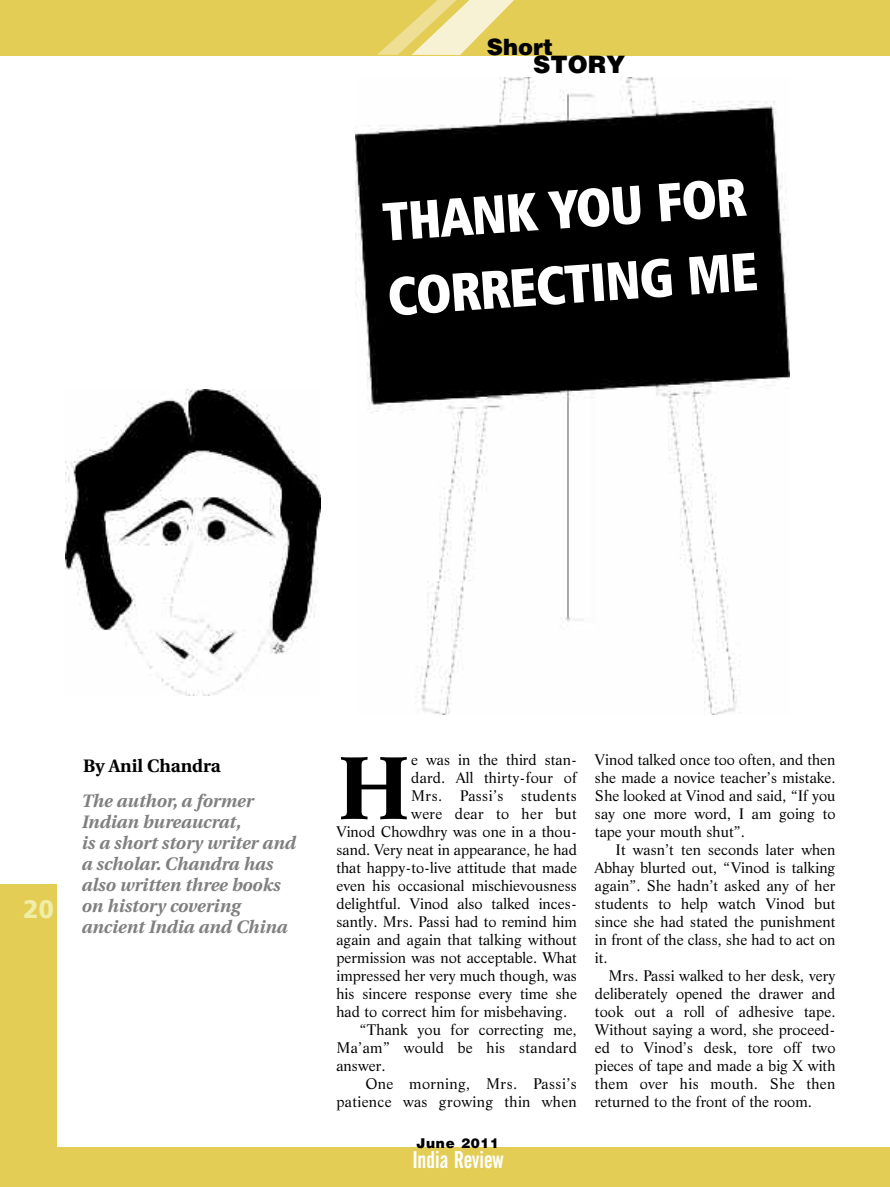
<style>
.page{position:relative;width:890px;height:1187px;background:#fff}
.page>*{position:absolute;margin:0;border:0;box-sizing:border-box;transform-origin:0 0}
.t1{font:700 86.55px "Life BT";color:#000}
.t2{font:54px/75px "Humanist 777 BT Extra Black Cond B";color:#fff;scale:.95 1}
.t3{font:25.5px "Humanist 777 BT Black B";color:#f0eda6}
.t4{font:24px "Alternate Gothic No 2 BT";color:#fff}
.t5{font:900 24px "Helvetica";color:#000}
.t6{font:900 22.5px "Helvetica";color:#000}
.t7{font:italic 700 18px/21px "Utopia";color:#808080}
.t8{font:700 18px "Utopia";color:#000}
.t9{font:15px/18px "Life BT";color:#000;text-align:justify}
.t10{font:15px "Life BT";letter-spacing:.02em;color:#000}
.t11{font:900 13.5px "Helvetica";letter-spacing:.055em;color:#000}
</style>
<div class="page">
<img style="left:356px;top:77px;width:433px;height:637px">
<div style="left:0;top:0;width:890px;height:55px;background:#e3cd55"></div>
<div style="left:0;top:1147px;width:890px;height:40px;background:#e3cd55"></div>
<div style="left:0;top:884px;width:56px;height:303px;background:#e3cd55"></div>
<svg style="left:377px;top:0;width:137px;height:55px"></svg>
<img style="left:65px;top:389px;width:255px;height:306px">
<h3 class="t6" style="left:487px;top:34px;width:68px">Short</h3>
<h3 class="t5" style="left:533px;top:51px;width:93px">STORY</h3>
<h2 class="t2" style="left:380px;top:189px;width:392px;rotate:-4deg">THANK YOU FOR<br>CORRECTING ME</h2>
<h3 class="t3" style="left:23px;top:899px;width:33px">20</h3>
<p class="t8" style="left:83px;top:759px;width:139px">By Anil Chandra</p>
<p class="t7" style="left:81px;top:791px;width:216px">The author, a former<br>Indian bureaucrat,<br>is a short story writer and a scholar. Chandra has also written three books on history covering ancient India and China</p>
<h1 class="t1" style="left:336px;top:754px;width:76px">H</h1>
<p class="t9" style="left:411px;top:752px;width:167px">e was in the third stan-</p>
<p class="t9" style="left:411px;top:770px;width:167px">dard. All thirty-four of</p>
<p class="t10" style="left:411px;top:790px;width:167px">Mrs. Passi’s students</p>
<p class="t10" style="left:411px;top:808px;width:167px">were dear to her but</p>
<p class="t9" style="left:336px;top:824px;width:242px">Vinod Chowdhry was one in a thou-</p>
<p class="t9" style="left:336px;top:842px;width:242px">sand. Very neat in appearance, he had</p>
<p class="t9" style="left:336px;top:860px;width:242px">that happy-to-live attitude that made</p>
<p class="t9" style="left:336px;top:878px;width:242px">even his occasional mischievousness</p>
<p class="t9" style="left:336px;top:896px;width:242px">delightful. Vinod also talked inces-</p>
<p class="t9" style="left:336px;top:914px;width:242px">santly. Mrs. Passi had to remind him</p>
<p class="t9" style="left:336px;top:932px;width:242px">again and again that talking without</p>
<p class="t9" style="left:336px;top:950px;width:242px">permission was not acceptable. What</p>
<p class="t9" style="left:336px;top:968px;width:242px">impressed her very much though, was</p>
<p class="t9" style="left:336px;top:986px;width:242px">his sincere response every time she</p>
<p class="t9" style="left:336px;top:1004px;width:232px">had to correct him for misbehaving.</p>
<p class="t9" style="left:359px;top:1022px;width:219px">“Thank you for correcting me,</p>
<p class="t10" style="left:336px;top:1042px;width:242px">Ma’am” would be his standard</p>
<p class="t9" style="left:336px;top:1058px;width:51px">answer.</p>
<p class="t10" style="left:365px;top:1078px;width:213px">One morning, Mrs. Passi’s</p>
<p class="t10" style="left:336px;top:1096px;width:242px">patience was growing thin when</p>
<p class="t11" style="left:416px;top:1135px;width:84px">June 2011</p>
<h3 class="t4" style="left:412px;top:1151px;width:93px">India Review</h3>
<p class="t9" style="left:595px;top:752px;width:242px">Vinod talked once too often, and then she made a novice teacher’s mistake.<br>She looked at Vinod and said, “If you say one more word, I am going to tape your mouth shut”.</p>
<p class="t9" style="left:595px;top:842px;width:242px;text-indent:21px">It wasn’t ten seconds later when Abhay blurted out, “Vinod is talking again”. She hadn’t asked any of her students to help watch Vinod but since she had stated the punishment in front of the class, she had to act on it.</p>
<p class="t9" style="left:595px;top:968px;width:242px;text-indent:14px">Mrs. Passi walked to her desk, very deliberately opened the drawer and took out a roll of adhesive tape.<br>Without saying a word, she proceed&shy;ed to Vinod’s desk, tore off two pieces of tape and made a big X with them over his mouth. She then returned to the front of the room.</p>
</div>
